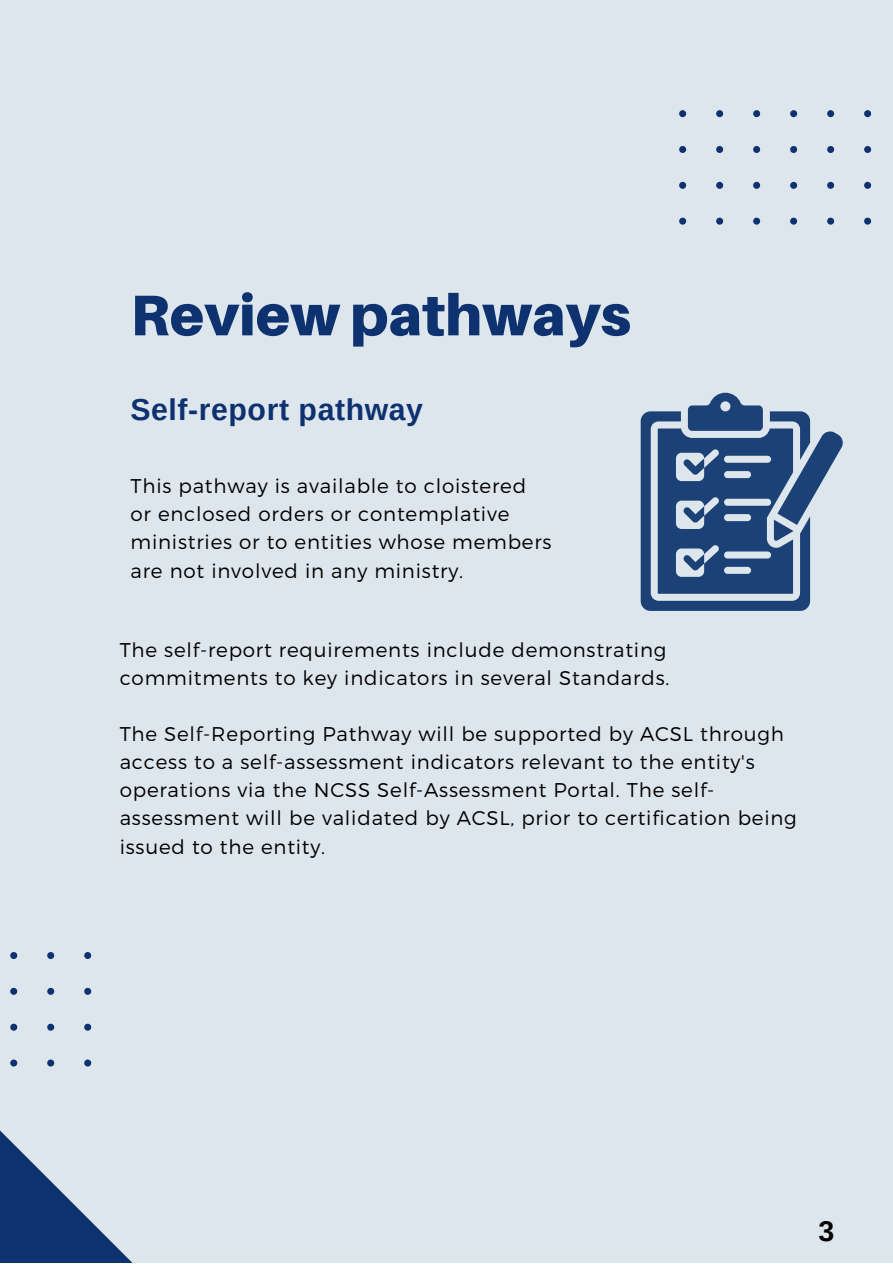
<style>
.page{position:relative;width:893px;height:1264px;background:#fff}
.page>*{position:absolute;margin:0;border:0;box-sizing:border-box;transform-origin:0 0}
.t1{font:900 57.45px "Aileron";color:#0e316f}
.t2{font:700 30.15px "Arimo";letter-spacing:.02em;color:#0e316f}
.t3{font:700 28.5px "Arimo";color:#000}
.t4{font:300 19.8px/28px "Montserrat";letter-spacing:.04em;color:#000}
</style>
<div class="page">
<div style="left:0;top:0;width:892px;height:1262px;background:#dee6ed"></div>
<svg style="left:679px;top:110px;width:193px;height:115px"></svg>
<svg style="left:10px;top:952px;width:82px;height:115px"></svg>
<svg style="left:0;top:1130px;width:132px;height:132px"></svg>
<svg style="left:640px;top:393px;width:203px;height:218px"></svg>
<h1 class="t1" style="left:130px;top:279px;width:502px">Review pathways</h1>
<h2 class="t2" style="left:130px;top:393px;width:294px">Self-report pathway</h2>
<p class="t4" style="left:130px;top:471px;width:422px">This pathway is available to cloistered or enclosed orders or contemplative ministries or to entities whose members are not involved in any ministry.</p>
<p class="t4" style="left:120px;top:634px;width:551px">The self-report requirements include demonstrating commitments to key indicators in several Standards.</p>
<p class="t4" style="left:120px;top:719px;width:678px">The Self-Reporting Pathway will be supported by ACSL through access to a self-assessment indicators relevant to the entity's operations via the NCSS Self-Assessment Portal. The self&shy;assessment will be validated by ACSL, prior to certification being issued to the entity.</p>
<h3 class="t3" style="left:818px;top:1214px;width:17px">3</h3>
</div>
